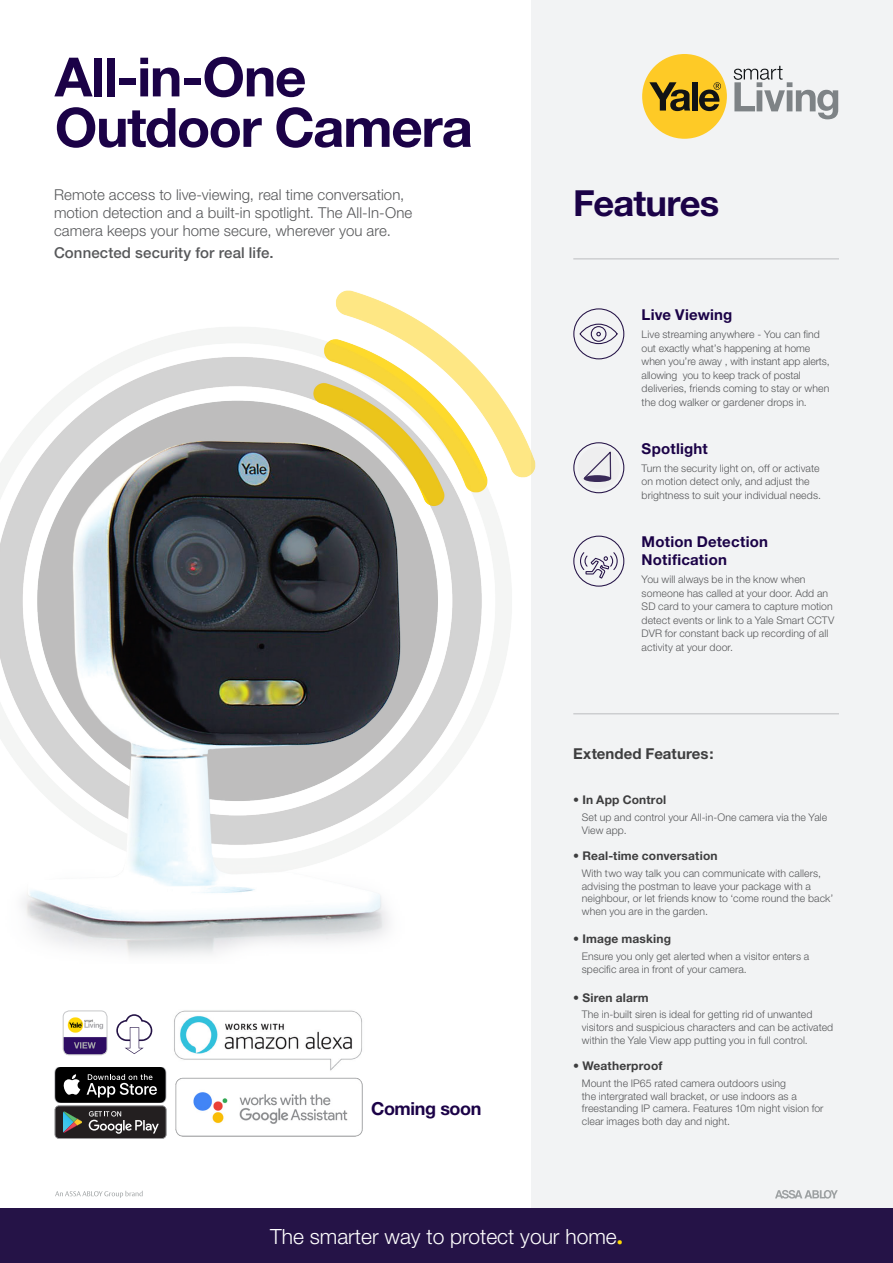
<style>
.page{position:relative;width:893px;height:1263px;background:#fff}
.page>*{position:absolute;margin:0;border:0;box-sizing:border-box;transform-origin:0 0}
.t1{font:700 54.3px/50.4px "Helvetica Neue";letter-spacing:-.025em;color:#1b0247}
.t2{font:700 36px "Helvetica Neue";letter-spacing:-.025em;color:#1b0247}
.t3{font:300 21px "Helvetica Neue";color:#fff}
.t4{font:700 18px "Helvetica Neue";letter-spacing:-.02em;color:#1b0247}
.t5{font:300 15px/18px "Helvetica Neue";letter-spacing:.005em;color:#57585a}
.t6{font:700 15px/18px "Helvetica Neue";letter-spacing:.015em;color:#1b0247}
.t7{font:500 15px "Helvetica Neue";letter-spacing:.01em;color:#57585a}
.t8{font:700 15px "Helvetica Neue";letter-spacing:.005em;color:#3e3e3f}
.t9{font:700 12px "Helvetica Neue";letter-spacing:.01em;color:#3e3e3f}
.t10{font:300 10.5px/12.6px "Helvetica Neue";letter-spacing:.01em;color:#57585a}
.t11{font:300 10.5px/13.5px "Helvetica Neue";letter-spacing:-.01em;color:#57585a}
.s1{font-weight:300}
.s2{font-family:"Futura";font-weight:700;font-size:18px;color:#ffd801}
</style>
<div class="page">
<div style="left:531px;top:0;width:362px;height:1247px;background:#f2f3f4"></div>
<img style="left:0;top:290px;width:724px;height:666px">
<div style="left:642px;top:54px;width:85px;height:85px;background:#feca26;border-radius:50%"></div>
<svg style="left:649px;top:82px;width:41px;height:29px"></svg>
<div style="left:692px;top:82px;width:5px;height:29px;background:#101315"></div>
<svg style="left:699px;top:82px;width:22px;height:29px"></svg>
<svg style="left:734px;top:66px;width:104px;height:53px"></svg>
<svg style="left:775px;top:1190px;width:63px;height:8px"></svg>
<svg style="left:55px;top:1191px;width:88px;height:7px"></svg>
<div style="left:0;top:1209px;width:893px;height:54px;background:#251347"></div>
<svg style="left:116px;top:1014px;width:36px;height:40px"></svg>
<svg style="left:55px;top:1067px;width:111px;height:72px;background:#3d3d3e"></svg>
<img style="left:175px;top:1077px;width:188px;height:60px">
<svg style="left:579px;top:323px;width:40px;height:22px"></svg>
<div style="left:573px;top:308px;width:51px;height:51px;border:1px solid #251347;border-radius:50%"></div>
<svg style="left:579px;top:551px;width:39px;height:28px"></svg>
<div style="left:573px;top:536px;width:51px;height:51px;border:1px solid #251347;border-radius:50%"></div>
<div style="left:573px;top:442px;width:51px;height:51px;border:1px solid #251347;border-radius:50%"></div>
<div style="left:578px;top:447px;width:42px;height:42px;background:#eeeeef;border-radius:50%"></div>
<svg style="left:584px;top:475px;width:27px;height:7px"></svg>
<svg style="left:579px;top:452px;width:40px;height:28px"></svg>
<hr style="left:573px;top:713px;width:266px;height:1px;background:#c7c8ca">
<hr style="left:573px;top:258px;width:266px;height:1px;background:#c7c8ca">
<img style="left:174px;top:1010px;width:188px;height:61px">
<img style="left:63px;top:1011px;width:44px;height:44px">
<div style="left:63px;top:1011px;width:44px;height:44px;border:1px solid #c7c8ca;border-radius:6px"></div>
<p class="t1" style="left:55px;top:51px;width:420px">All-in-One<br>Outdoor Camera</p>
<p class="t5" style="left:54px;top:185px;width:360px">Remote access to live-viewing, real time conversation, motion detection and a built-in spotlight. The All-In-One camera keeps your home secure, wherever you are.</p>
<p class="t7" style="left:54px;top:244px;width:221px">Connected security for real life.</p>
<p class="t4" style="left:371px;top:1098px;width:112px">Coming soon</p>
<p class="t2" style="left:573px;top:181px;width:147px">Features</p>
<p class="t6" style="left:642px;top:305px;width:92px">Live Viewing</p>
<p class="t11" style="left:642px;top:327px;width:190px">Live streaming anywhere - You can find out exactly what’s happening at home when you’re away , with instant app alerts, allowing you to keep track of postal deliveries, friends coming to stay or when the dog walker or gardener drops in.</p>
<p class="t6" style="left:642px;top:439px;width:68px">Spotlight</p>
<p class="t10" style="left:642px;top:461px;width:181px;line-height:13.5px">Turn the security light on, off or activate on motion detect only, and adjust the brightness to suit your individual needs.</p>
<p class="t6" style="left:642px;top:533px;width:128px">Motion Detection<br>Notification</p>
<p class="t10" style="left:642px;top:573px;width:194px;line-height:13.5px">You will always be in the know when someone has called at your door. Add an SD card to your camera to capture motion detect events or link to a Yale Smart CCTV DVR for constant back up recording of all activity at your door.</p>
<p class="t8" style="left:573px;top:745px;width:142px">Extended Features:</p>
<p class="t9" style="left:573px;top:792px;width:94px"><span class="s1">•</span> In App Control</p>
<p class="t10" style="left:582px;top:811px;width:247px">Set up and control your All-in-One camera via the Yale<br>View app.</p>
<p class="t9" style="left:573px;top:848px;width:146px"><span class="s1">•</span> Real-time conversation</p>
<p class="t10" style="left:582px;top:867px;width:253px">With two way talk you can communicate with callers, advising the postman to leave your package with a neighbour, or let friends know to ‘come round the back’ when you are in the garden.</p>
<p class="t9" style="left:573px;top:932px;width:99px"><span class="s1">•</span> Image masking</p>
<p class="t10" style="left:582px;top:950px;width:229px">Ensure you only get alerted when a visitor enters a specific area in front of your camera.</p>
<p class="t9" style="left:573px;top:990px;width:77px"><span class="s1">•</span> Siren alarm</p>
<p class="t10" style="left:582px;top:1008px;width:253px">The in-built siren is ideal for getting rid of unwanted visitors and suspicious characters and can be activated within the Yale View app putting you in full control.</p>
<p class="t9" style="left:573px;top:1058px;width:91px"><span class="s1">•</span> Weatherproof</p>
<p class="t10" style="left:582px;top:1077px;width:243px">Mount the IP65 rated camera outdoors using<br>the intergrated wall bracket, or use indoors as a freestanding IP camera. Features 10m night vision for clear images both day and night.</p>
<p class="t3" style="left:270px;top:1224px;width:354px">The smarter way to protect your home<span class="s2">.</span></p>
</div>
